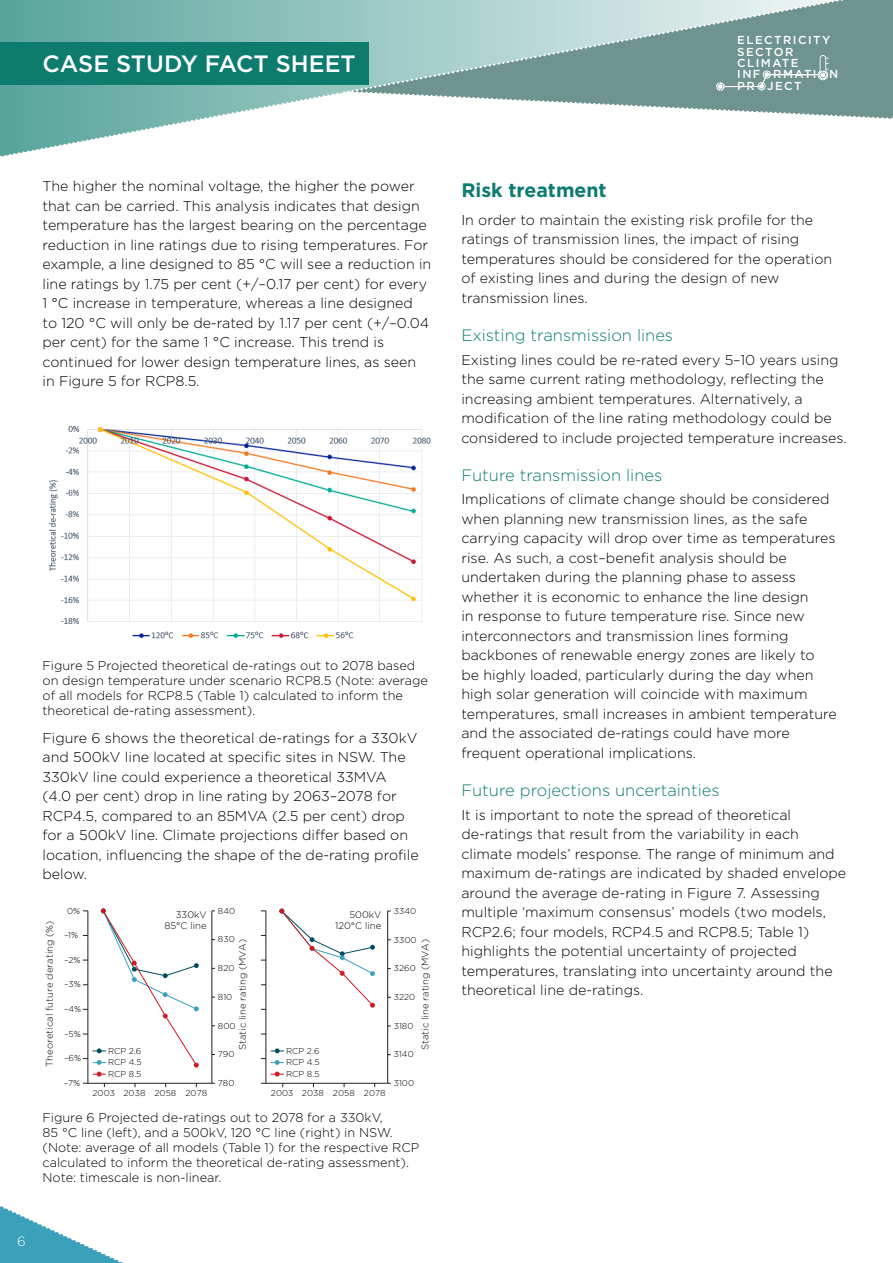
<style>
.page{position:relative;width:893px;height:1263px;background:#fff}
.page>*{position:absolute;margin:0;border:0;box-sizing:border-box;transform-origin:0 0}
.t1{font:500 23.55px "Gotham";color:#fff}
.t2{font:700 19.5px "Gotham";color:#0d7c6f}
.t3{font:300 16.5px "Gotham";color:#0d7c6f}
.t4{font:300 14.25px/19.5px "Gotham";color:#000}
.t5{font:300 13.5px "Gotham";color:#fff}
.t6{font:300 12.75px/15px "Gotham";color:#000}
.t7{font:500 11.55px/11.2px "Gotham";letter-spacing:.125em;color:#fff}
.t8{font:300 9.6px/11.6px "Gotham";color:#000;text-align:right}
.t9{font:300 8.55px/11.6px "Gotham";color:#000;text-align:justify}
</style>
<div class="page">
<svg style="left:0;top:1206px;width:123px;height:57px"></svg>
<img style="left:49px;top:426px;width:382px;height:213px">
<hr style="left:83px;top:1083px;width:129px;height:1px;background:#231f20">
<hr style="left:88px;top:911px;width:1px;height:172px;background:#231f20">
<hr style="left:261px;top:1083px;width:127px;height:1px;background:#231f20">
<hr style="left:266px;top:911px;width:1px;height:172px;background:#231f20">
<svg style="left:83px;top:908px;width:116px;height:168px"></svg>
<svg style="left:261px;top:1048px;width:23px;height:17px"></svg>
<svg style="left:271px;top:1072px;width:13px;height:4px"></svg>
<svg style="left:279px;top:908px;width:96px;height:100px"></svg>
<hr style="left:212px;top:911px;width:1px;height:172px;background:#231f20">
<hr style="left:387px;top:911px;width:1px;height:172px;background:#231f20">
<svg style="left:0;top:0;width:348px;height:43px;background:#74b3ac"></svg>
<svg style="left:348px;top:0;width:545px;height:55px;background:#9ebfbb"></svg>
<svg style="left:0;top:55px;width:893px;height:102px"></svg>
<div style="left:0;top:43px;width:369px;height:42px;background:#0d7c6f"></div>
<h1 class="t1" style="left:43px;top:48px;width:315px">CASE STUDY FACT SHEET</h1>
<p class="t7" style="left:737px;top:34px;width:103px">ELECTRICITY<br>SECTOR<br>CLIMATE<br>INF RMATI N<br>PR JECT</p>
<p class="t4" style="left:43px;top:176px;width:390px">The higher the nominal voltage, the higher the power that can be carried. This analysis indicates that design temperature has the largest bearing on the percentage reduction in line ratings due to rising temperatures. For example, a line designed to 85 °C will see a reduction in line ratings by 1.75 per cent (+/–0.17 per cent) for every 1 °C increase in temperature, whereas a line designed<br>to 120 °C will only be de-rated by 1.17 per cent (+/–0.04 per cent) for the same 1 °C increase. This trend is continued for lower design temperature lines, as seen in Figure 5 for RCP8.5.</p>
<p class="t6" style="left:43px;top:657px;width:387px">Figure 5 Projected theoretical de-ratings out to 2078 based on design temperature under scenario RCP8.5 (Note: average of all models for RCP8.5 (Table 1) calculated to inform the theoretical de-rating assessment).</p>
<p class="t4" style="left:43px;top:728px;width:378px">Figure 6 shows the theoretical de-ratings for a 330kV and 500kV line located at specific sites in NSW. The 330kV line could experience a theoretical 33MVA (4.0 per cent) drop in line rating by 2063–2078 for RCP4.5, compared to an 85MVA (2.5 per cent) drop for a 500kV line. Climate projections differ based on location, influencing the shape of the de-rating profile below.</p>
<p class="t8" style="left:43px;top:1067px;width:148px;rotate:-90deg">Theoretical future derating (%)</p>
<p class="t9" style="left:67px;top:905px;width:15px">0%</p>
<p class="t9" style="left:64px;top:929px;width:16px">–1%</p>
<p class="t9" style="left:64px;top:954px;width:18px">–2%</p>
<p class="t9" style="left:64px;top:978px;width:18px">–3%</p>
<p class="t9" style="left:64px;top:1003px;width:19px">–4%</p>
<p class="t9" style="left:64px;top:1028px;width:18px">–5%</p>
<p class="t9" style="left:64px;top:1052px;width:19px">–6%</p>
<p class="t9" style="left:64px;top:1077px;width:18px">–7%</p>
<p class="t9" style="left:218px;top:905px;width:19px">840</p>
<p class="t8" style="left:164px;top:908px;width:44px">330kV<br>85°C line</p>
<p class="t8" style="left:335px;top:908px;width:48px">500kV<br>120°C line</p>
<p class="t9" style="left:394px;top:905px;width:24px">3340</p>
<p class="t9" style="left:218px;top:933px;width:18px">830</p>
<p class="t8" style="left:237px;top:1050px;width:113px;rotate:-90deg">Static line rating (MVA)</p>
<p class="t9" style="left:218px;top:962px;width:18px">820</p>
<p class="t9" style="left:218px;top:991px;width:16px">810</p>
<p class="t9" style="left:218px;top:1020px;width:19px">800</p>
<p class="t9" style="left:108px;top:1045px;width:35px">RCP 2.6<br>RCP 4.5<br>RCP 8.5</p>
<p class="t9" style="left:286px;top:1045px;width:35px">RCP 2.6<br>RCP 4.5<br>RCP 8.5</p>
<p class="t9" style="left:218px;top:1048px;width:18px">790</p>
<p class="t9" style="left:394px;top:934px;width:24px">3300</p>
<p class="t8" style="left:419px;top:1050px;width:113px;rotate:-90deg">Static line rating (MVA)</p>
<p class="t9" style="left:394px;top:962px;width:23px">3260</p>
<p class="t9" style="left:394px;top:991px;width:23px">3220</p>
<p class="t9" style="left:394px;top:1020px;width:21px">3180</p>
<p class="t9" style="left:394px;top:1048px;width:21px">3140</p>
<p class="t9" style="left:218px;top:1077px;width:18px">780</p>
<p class="t9" style="left:394px;top:1077px;width:22px">3100</p>
<p class="t9" style="left:93px;top:1087px;width:116px">2003 2038 2058 2078</p>
<p class="t9" style="left:271px;top:1087px;width:116px">2003 2038 2058 2078</p>
<p class="t6" style="left:43px;top:1110px;width:378px">Figure 6 Projected de-ratings out to 2078 for a 330kV,<br>85 °C line (left), and a 500kV, 120 °C line (right) in NSW. (Note: average of all models (Table 1) for the respective RCP calculated to inform the theoretical de-rating assessment).<br>Note: timescale is non-linear.</p>
<p class="t5" style="left:17px;top:1234px;width:10px">6</p>
<h2 class="t2" style="left:461px;top:179px;width:147px">Risk treatment</h2>
<p class="t4" style="left:461px;top:210px;width:372px">In order to maintain the existing risk profile for the ratings of transmission lines, the impact of rising temperatures should be considered for the operation of existing lines and during the design of new transmission lines.</p>
<p class="t3" style="left:461px;top:326px;width:213px">Existing transmission lines</p>
<p class="t4" style="left:461px;top:350px;width:387px">Existing lines could be re-rated every 5–10 years using the same current rating methodology, reflecting the increasing ambient temperatures. Alternatively, a modification of the line rating methodology could be considered to include projected temperature increases.</p>
<p class="t3" style="left:461px;top:466px;width:202px">Future transmission lines</p>
<p class="t4" style="left:461px;top:489px;width:377px">Implications of climate change should be considered when planning new transmission lines, as the safe carrying capacity will drop over time as temperatures rise. As such, a cost–benefit analysis should be undertaken during the planning phase to assess whether it is economic to enhance the line design<br>in response to future temperature rise. Since new interconnectors and transmission lines forming backbones of renewable energy zones are likely to<br>be highly loaded, particularly during the day when high solar generation will coincide with maximum temperatures, small increases in ambient temperature and the associated de-ratings could have more frequent operational implications.</p>
<p class="t3" style="left:461px;top:781px;width:260px">Future projections uncertainties</p>
<p class="t4" style="left:461px;top:805px;width:386px">It is important to note the spread of theoretical de-ratings that result from the variability in each climate models’ response. The range of minimum and maximum de-ratings are indicated by shaded envelope around the average de-rating in Figure 7. Assessing multiple ‘maximum consensus’ models (two models, RCP2.6; four models, RCP4.5 and RCP8.5; Table 1) highlights the potential uncertainty of projected temperatures, translating into uncertainty around the theoretical line de-ratings.</p>
</div>
